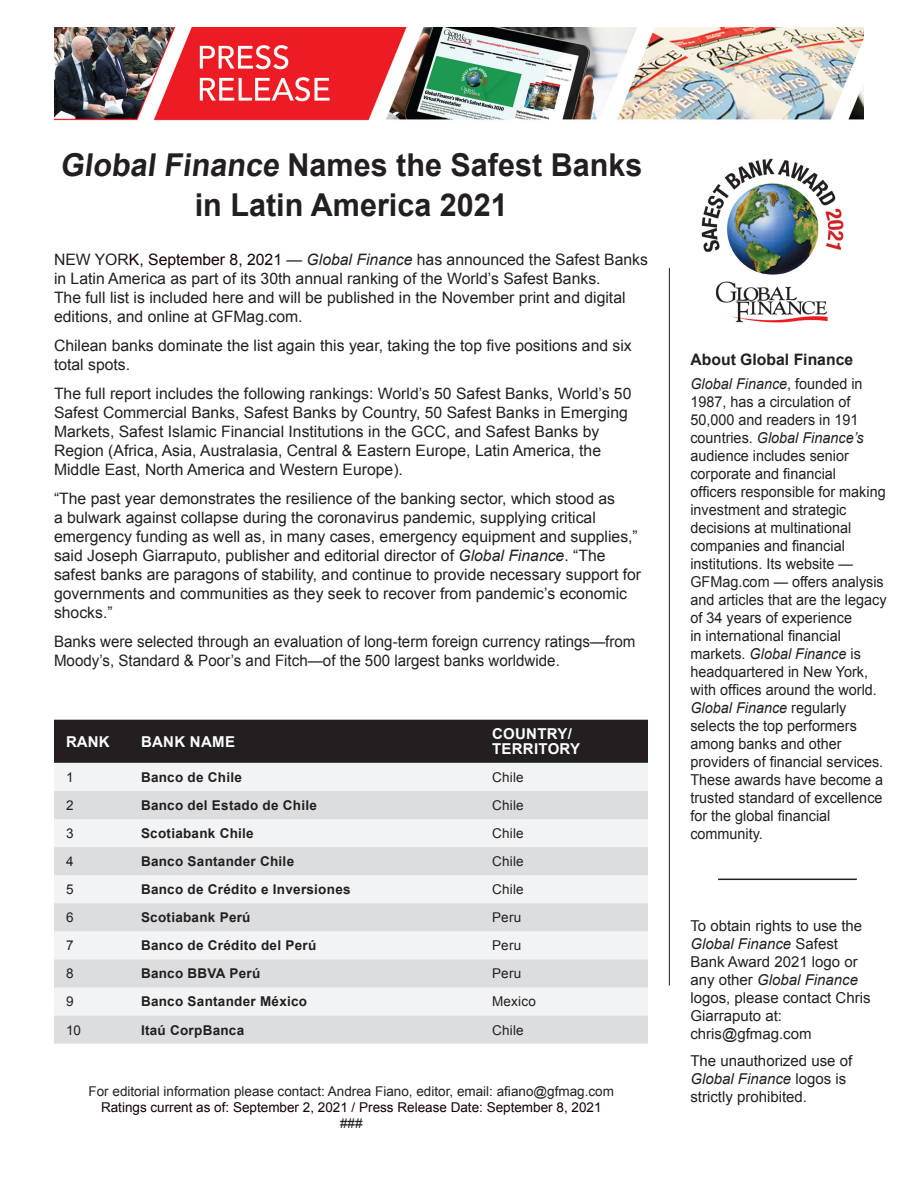
<style>
.page{position:relative;width:918px;height:1188px;background:#fff}
.page>*{position:absolute;margin:0;border:0;box-sizing:border-box;transform-origin:0 0}
.t1{font:700 31.5px/39.6px "Arial";color:#231f20;text-align:center}
.t2{font:15.75px/18.9px "Arial";color:#231f20}
.t3{font:15.75px/18.9px "Arial";color:#231f20;scale:.96 1}
.t4{font:700 15.75px "Arial";color:#231f20}
.t5{font:15px/18px "Arial";color:#231f20;scale:.96 1}
.t6{font:15px/18px "Arial";color:#231f20}
.TABLE_Column2{font:700 15px/15px "Arial";letter-spacing:.02em;color:#fff}
.TABLE_Column1_Bold{font:700 15px "Arial";color:#fff}
.TABLE_Column2-2{font:700 13.5px "Arial";letter-spacing:.02em;color:#231f20}
.TABLE_Column2-3{font:13.5px "Arial";color:#231f20}
.t7{font:13.5px "Arial";color:#170000}
.TABLE_Column1_Bold-2{font:13.5px "Arial";color:#231f20}
.s1{color:#170000}
.s2{font-style:italic}
</style>
<div class="page">
<img style="left:701px;top:158px;width:143px;height:165px">
<hr style="left:669px;top:268px;width:1px;height:717px;background:#231f20">
<hr style="left:718px;top:879px;width:139px;height:1px;background:#231f20">
<div style="left:54px;top:720px;width:594px;height:43px;background:#231f20"></div>
<div style="left:54px;top:763px;width:594px;height:28px;background:#f2f3f4"></div>
<svg style="left:54px;top:791px;width:594px;height:253px;fill:#dcdddf"></svg>
<img style="left:54px;top:27px;width:810px;height:94px">
<p class="t1" style="left:60px;top:146px;width:584px">Global Finance Names the Safest Banks in Latin America 2021</p>
<p class="t2" style="left:54px;top:250px;width:595px">NEW YOR<span class="s1">K, September 8, 2021</span> — <span class="s2">Global Finance</span> has announced the Safest Banks in Latin America as part of its 30th annual ranking of the World’s Safest Banks.<br>The full list is included here and will be published in the November print and digital editions, and online at GFMag.com.</p>
<p class="t2" style="left:54px;top:336px;width:579px">Chilean banks dominate the list again this year, taking the top five positions and six total spots.</p>
<p class="t2" style="left:54px;top:385px;width:579px">The full report includes the following rankings: World’s 50 Safest Banks, World’s 50<br>Safest Commercial Banks, Safest Banks by Country, 50 Safest Banks in Emerging Markets, Safest Islamic Financial Institutions in the GCC, and Safest Banks by Region (Africa, Asia, Australasia, Central &amp; Eastern Europe, Latin America, the Middle East, North America and Western Europe).</p>
<p class="t2" style="left:54px;top:490px;width:589px">“The past year demonstrates the resilience of the banking sector, which stood as<br>a bulwark against collapse during the coronavirus pandemic, supplying critical emergency funding as well as, in many cases, emergency equipment and supplies,” said Joseph Giarraputo, publisher and editorial director of <span class="s2">Global Finance</span>. “The safest banks are paragons of stability, and continue to provide necessary support for governments and communities as they seek to recover from pandemic’s economic shocks.”</p>
<p class="t3" style="left:54px;top:632px;width:607px">Banks were selected through an evaluation of long-term foreign currency ratings—from<br>Moody’s, Standard &amp; Poor’s and Fitch—of the 500 largest banks worldwide.</p>
<p class="TABLE_Column1_Bold" style="left:66px;top:732px;width:45px">RANK</p>
<p class="TABLE_Column2" style="left:141px;top:735px;width:96px">BANK NAME</p>
<p class="TABLE_Column2" style="left:492px;top:727px;width:90px">COUNTRY/<br>TERRITORY</p>
<p class="TABLE_Column1_Bold-2" style="left:66px;top:768px;width:9px">1</p>
<p class="TABLE_Column2-2" style="left:141px;top:768px;width:103px">Banco de Chile</p>
<p class="TABLE_Column2-3" style="left:492px;top:768px;width:33px">Chile</p>
<p class="TABLE_Column1_Bold-2" style="left:66px;top:796px;width:9px">2</p>
<p class="TABLE_Column2-2" style="left:141px;top:796px;width:178px">Banco del Estado de Chile</p>
<p class="TABLE_Column2-3" style="left:492px;top:796px;width:33px">Chile</p>
<p class="TABLE_Column1_Bold-2" style="left:66px;top:824px;width:9px">3</p>
<p class="TABLE_Column2-2" style="left:141px;top:824px;width:114px">Scotiabank Chile</p>
<p class="TABLE_Column2-3" style="left:492px;top:824px;width:33px">Chile</p>
<p class="TABLE_Column1_Bold-2" style="left:66px;top:853px;width:9px">4</p>
<p class="TABLE_Column2-2" style="left:141px;top:852px;width:155px">Banco Santander Chile</p>
<p class="TABLE_Column2-3" style="left:492px;top:853px;width:33px">Chile</p>
<p class="TABLE_Column1_Bold-2" style="left:66px;top:881px;width:9px">5</p>
<p class="TABLE_Column2-2" style="left:141px;top:881px;width:211px">Banco de Crédito e Inversiones</p>
<p class="TABLE_Column2-3" style="left:492px;top:881px;width:33px">Chile</p>
<p class="TABLE_Column1_Bold-2" style="left:66px;top:909px;width:9px">6</p>
<p class="TABLE_Column2-2" style="left:141px;top:909px;width:111px">Scotiabank Perú</p>
<p class="TABLE_Column2-3" style="left:492px;top:909px;width:31px">Peru</p>
<p class="TABLE_Column1_Bold-2" style="left:66px;top:937px;width:9px">7</p>
<p class="TABLE_Column2-2" style="left:141px;top:937px;width:177px">Banco de Crédito del Perú</p>
<p class="TABLE_Column2-3" style="left:492px;top:937px;width:31px">Peru</p>
<p class="TABLE_Column1_Bold-2" style="left:66px;top:965px;width:9px">8</p>
<p class="TABLE_Column2-2" style="left:141px;top:965px;width:121px">Banco BBVA Perú</p>
<p class="TABLE_Column2-3" style="left:492px;top:965px;width:31px">Peru</p>
<p class="TABLE_Column1_Bold-2" style="left:66px;top:993px;width:9px">9</p>
<p class="TABLE_Column2-2" style="left:141px;top:993px;width:168px">Banco Santander México</p>
<p class="TABLE_Column2-3" style="left:492px;top:993px;width:46px">Mexico</p>
<p class="TABLE_Column1_Bold-2" style="left:66px;top:1021px;width:17px">10</p>
<p class="TABLE_Column2-2" style="left:141px;top:1021px;width:105px">Itaú CorpBanca</p>
<p class="TABLE_Column2-3" style="left:492px;top:1021px;width:33px">Chile</p>
<p class="TABLE_Column2-3" style="left:89px;top:1082px;width:527px">For editorial information please contact: Andrea Fiano, editor, email: afiano@gfmag.com</p>
<p class="t7" style="left:101px;top:1099px;width:502px">Ratings current as of: September 2, 2021 / Press Release Date: September 8, 2021</p>
<p class="TABLE_Column2-3" style="left:340px;top:1115px;width:24px">###</p>
<p class="t4" style="left:690px;top:349px;width:164px">About Global Finance</p>
<p class="t5" style="left:690px;top:375px;width:206px"><span class="s2">Global Finance</span>, founded in<br>1987, has a circulation of<br>50,000 and readers in 191 countries. <span class="s2">Global Finance’s </span>audience includes senior corporate and financial<br>officers responsible for making investment and strategic decisions at multinational companies and financial institutions. Its website —<br>GFMag.com — offers analysis and articles that are the legacy of 34 years of experience<br>in international financial markets. <span class="s2">Global Finance</span> is headquartered in New York, with offices around the world.<br><span class="s2">Global Finance</span> regularly selects the top performers among banks and other providers of financial services.<br>These awards have become a trusted standard of excellence for the global financial community.</p>
<p class="t6" style="left:690px;top:917px;width:182px">To obtain rights to use the<br><span class="s2">Global Finance</span> Safest<br>Bank Award 2021 logo or any other <span class="s2">Global Finance </span>logos, please contact Chris<br>Giarraputo at:</p>
<p class="t6" style="left:690px;top:1025px;width:123px">chris@gfmag.com</p>
<p class="t6" style="left:690px;top:1052px;width:163px">The unauthorized use of<br><span class="s2">Global Finance</span> logos is strictly prohibited.</p>
</div>
